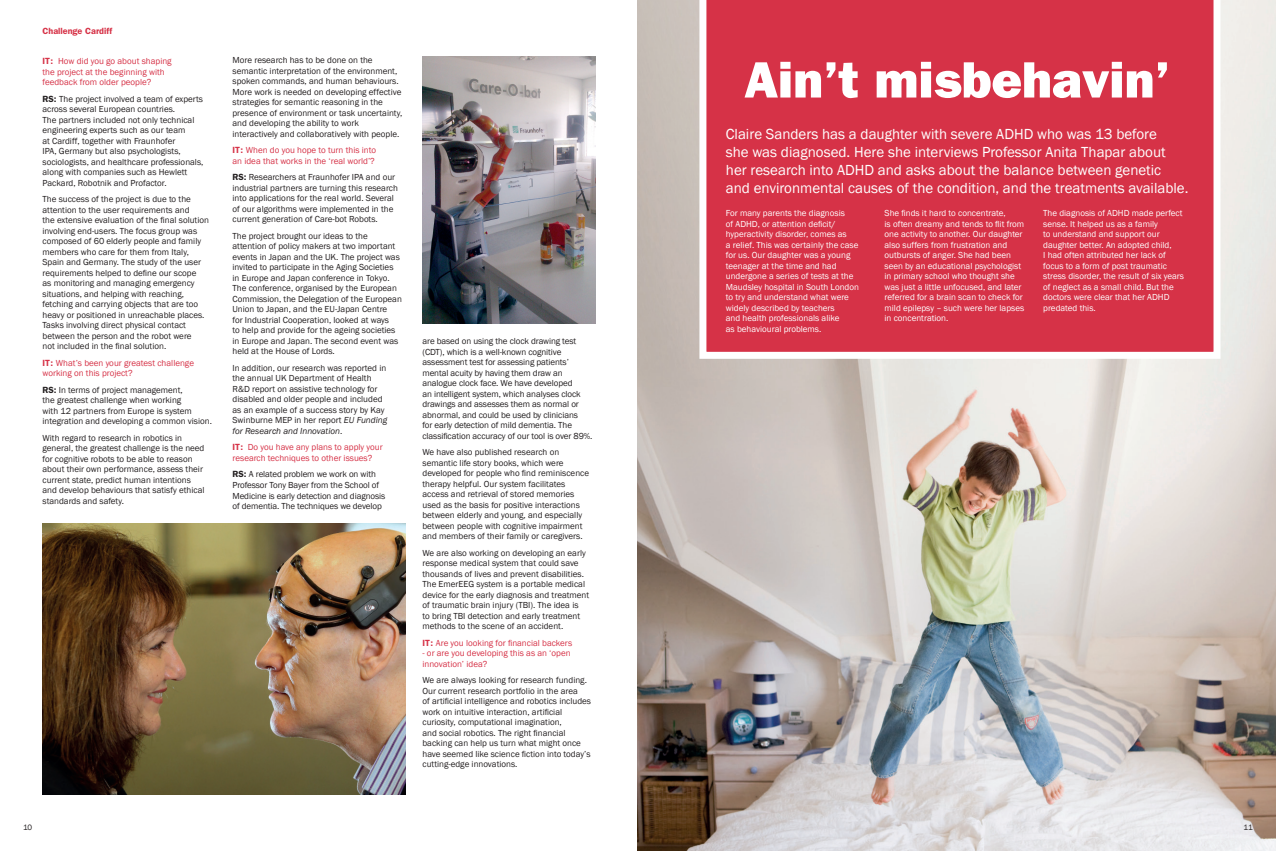
<style>
.page{position:relative;width:1276px;height:851px;background:#fff}
.page>*{position:absolute;margin:0;border:0;box-sizing:border-box;transform-origin:0 0}
.t1{font:800 51.3px "Franklin Gothic";color:#fff}
.t2{font:15px/18px "Franklin Gothic";color:#fff}
.t3{font:9px/10.5px "Franklin Gothic";color:#231f20}
.t4{font:9px/10.5px "Franklin Gothic";color:#fff}
.t5{font:9px/10.5px "Franklin Gothic";color:#d63247}
.t6{font:600 9px "Franklin Gothic";color:#d63247}
.t7{font:8px "Franklin Gothic";color:#231f20}
.s1{font-weight:600}
.s2{font-style:italic}
</style>
<div class="page">
<img style="left:638px;top:0;width:638px;height:850px">
<img style="left:43px;top:523px;width:362px;height:271px">
<img style="left:422px;top:57px;width:173px;height:266px">
<div style="left:699px;top:0;width:521px;height:359px;background:#d63247"></div>
<p class="t6" style="left:43px;top:25px;width:71px">Challenge Cardiff</p>
<p class="t5" style="left:43px;top:56px;width:131px"><span class="s1">IT:</span> How did you go about shaping the project at the beginning with feedback from older people?</p>
<p class="t3" style="left:43px;top:93px;width:162px"><span class="s1">RS:</span> The project involved a team of experts across several European countries.<br>The partners included not only technical engineering experts such as our team<br>at Cardiff, together with Fraunhofer<br>IPA, Germany but also psychologists, sociologists, and healthcare professionals, along with companies such as Hewlett Packard, Robotnik and Profactor.</p>
<p class="t3" style="left:43px;top:194px;width:168px">The success of the project is due to the attention to the user requirements and<br>the extensive evaluation of the final solution involving end-users. The focus group was composed of 60 elderly people and family members who care for them from Italy, Spain and Germany. The study of the user requirements helped to define our scope<br>as monitoring and managing emergency situations, and helping with reaching, fetching and carrying objects that are too heavy or positioned in unreachable places.<br>Tasks involving direct physical contact between the person and the robot were<br>not included in the final solution.</p>
<p class="t5" style="left:43px;top:357px;width:153px"><span class="s1">IT:</span> What’s been your greatest challenge working on this project?</p>
<p class="t3" style="left:43px;top:384px;width:171px"><span class="s1">RS:</span> In terms of project management,<br>the greatest challenge when working<br>with 12 partners from Europe is system integration and developing a common vision.</p>
<p class="t3" style="left:43px;top:432px;width:163px">With regard to research in robotics in general, the greatest challenge is the need for cognitive robots to be able to reason about their own performance, assess their current state, predict human intentions and develop behaviours that satisfy ethical standards and safety.</p>
<p class="t3" style="left:232px;top:55px;width:171px">More research has to be done on the semantic interpretation of the environment, spoken commands, and human behaviours.<br>More work is needed on developing effective strategies for semantic reasoning in the presence of environment or task uncertainty, and developing the ability to work interactively and collaboratively with people.</p>
<p class="t5" style="left:232px;top:145px;width:145px"><span class="s1">IT:</span> When do you hope to turn this into an idea that works in the ‘real world’?</p>
<p class="t3" style="left:232px;top:172px;width:167px"><span class="s1">RS:</span> Researchers at Fraunhofer IPA and our industrial partners are turning this research into applications for the real world. Several of our algorithms were implemented in the current generation of Care-bot Robots.</p>
<p class="t3" style="left:232px;top:231px;width:171px">The project brought our ideas to the attention of policy makers at two important events in Japan and the UK. The project was invited to participate in the Aging Societies in Europe and Japan conference in Tokyo.<br>The conference, organised by the European Commission, the Delegation of the European Union to Japan, and the EU-Japan Centre<br>for Industrial Cooperation, looked at ways<br>to help and provide for the ageing societies in Europe and Japan. The second event was held at the House of Lords.</p>
<p class="t3" style="left:232px;top:363px;width:156px">In addition, our research was reported in the annual UK Department of Health R&amp;D report on assistive technology for disabled and older people and included as an example of a success story by Kay Swinburne MEP in her report <span class="s2">EU Funding for Research and Innovation</span>.</p>
<p class="t5" style="left:232px;top:442px;width:152px"><span class="s1">IT:</span> Do you have any plans to apply your research techniques to other issues?</p>
<p class="t3" style="left:232px;top:469px;width:154px"><span class="s1">RS:</span> A related problem we work on with Professor Tony Bayer from the School of Medicine is early detection and diagnosis of dementia. The techniques we develop</p>
<p class="t3" style="left:422px;top:336px;width:171px">are based on using the clock drawing test (CDT), which is a well-known cognitive assessment test for assessing patients’ mental acuity by having them draw an analogue clock face. We have developed<br>an intelligent system, which analyses clock drawings and assesses them as normal or abnormal, and could be used by clinicians<br>for early detection of mild dementia. The classification accuracy of our tool is over 89%.</p>
<p class="t3" style="left:422px;top:447px;width:168px">We have also published research on semantic life story books, which were developed for people who find reminiscence therapy helpful. Our system facilitates access and retrieval of stored memories used as the basis for positive interactions between elderly and young, and especially between people with cognitive impairment and members of their family or caregivers.</p>
<p class="t3" style="left:422px;top:547px;width:168px">We are also working on developing an early response medical system that could save thousands of lives and prevent disabilities.<br>The EmerEEG system is a portable medical device for the early diagnosis and treatment of traumatic brain injury (TBI). The idea is<br>to bring TBI detection and early treatment methods to the scene of an accident.</p>
<p class="t5" style="left:422px;top:637px;width:151px"><span class="s1">IT:</span> Are you looking for financial backers</p>
<p class="t5" style="left:422px;top:648px;width:150px">- or are you developing this as an ‘open innovation’ idea?</p>
<p class="t3" style="left:422px;top:675px;width:170px">We are always looking for research funding.<br>Our current research portfolio in the area<br>of artificial intelligence and robotics includes work on intuitive interaction, artificial curiosity, computational imagination,<br>and social robotics. The right financial backing can help us turn what might once have seemed like science fiction into today’s cutting-edge innovations.</p>
<h1 class="t1" style="left:744px;top:50px;width:427px">Ain’t misbehavin’</h1>
<p class="t2" style="left:726px;top:125px;width:464px">Claire Sanders has a daughter with severe ADHD who was 13 before<br>she was diagnosed. Here she interviews Professor Anita Thapar about her research into ADHD and asks about the balance between genetic and environmental causes of the condition, and the treatments available.</p>
<p class="t4" style="left:726px;top:208px;width:135px">For many parents the diagnosis<br>of ADHD, or attention deficit/ hyperactivity disorder, comes as<br>a relief. This was certainly the case for us. Our daughter was a young teenager at the time and had undergone a series of tests at the<br>Maudsley hospital in South London to try and understand what were widely described by teachers<br>and health professionals alike<br>as behavioural problems.</p>
<p class="t4" style="left:884px;top:208px;width:141px">She finds it hard to concentrate,<br>is often dreamy and tends to flit from one activity to another. Our daughter also suffers from frustration and outbursts of anger. She had been seen by an educational psychologist in primary school who thought she was just a little unfocused, and later referred for a brain scan to check for mild epilepsy – such were her lapses in concentration.</p>
<p class="t4" style="left:1043px;top:208px;width:142px">The diagnosis of ADHD made perfect sense. It helped us as a family<br>to understand and support our daughter better. An adopted child,<br>I had often attributed her lack of focus to a form of post traumatic stress disorder, the result of six years of neglect as a small child. But the doctors were clear that her ADHD predated this.</p>
<p class="t7" style="left:23px;top:821px;width:11px">10</p>
<p class="t7" style="left:1243px;top:821px;width:11px">11</p>
</div>
